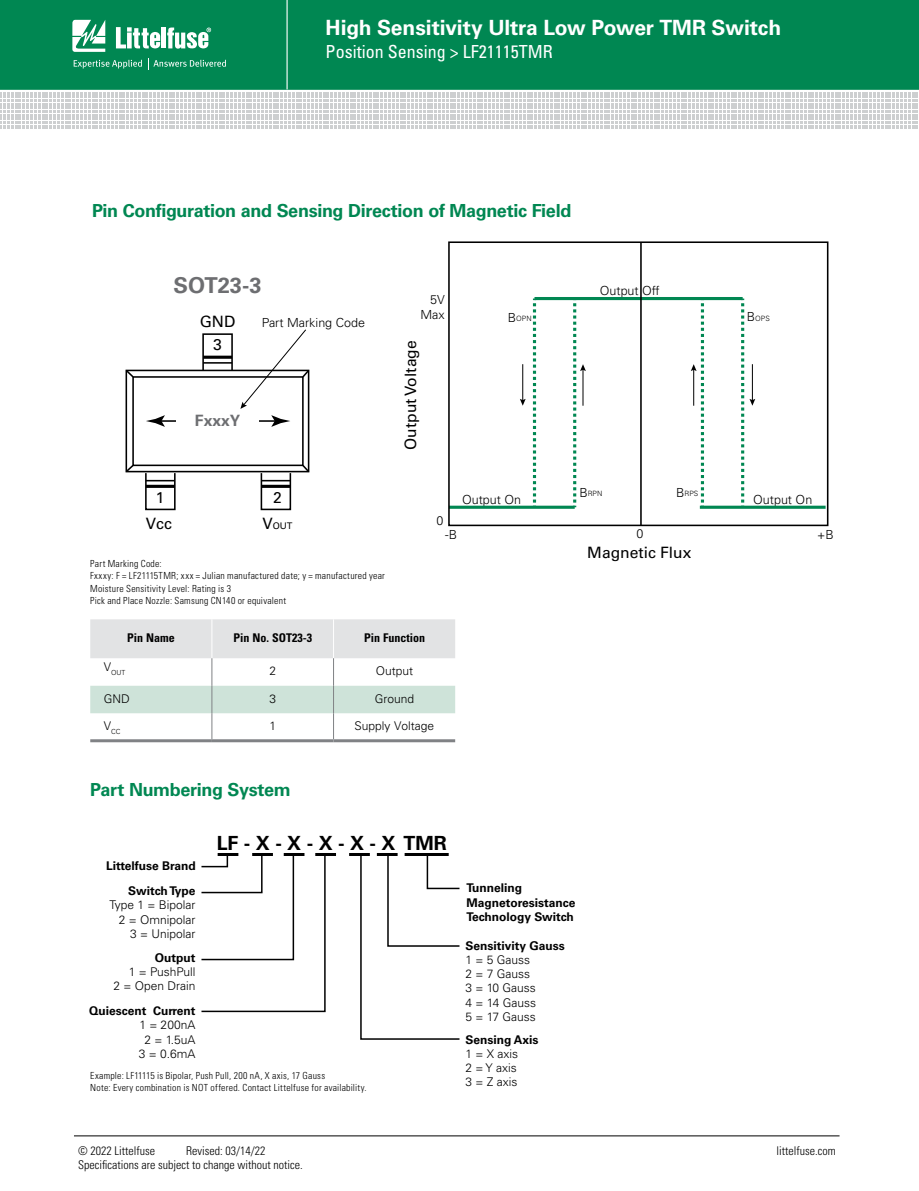
<style>
.page{position:relative;width:919px;height:1191px;background:#fff}
.page>*{position:absolute;margin:0;border:0;box-sizing:border-box;transform-origin:0 0}
.t1{font:700 21.9px "Univers LT Std";color:#6d6e71}
.t2{font:700 21px "Univers LT Std";letter-spacing:-.005em;color:#fff}
.t3{font:700 19.5px "Univers LT Std";color:#000}
.t4{font:700 18px "Univers LT Std";letter-spacing:-.02em;color:#008752}
.t5{font:condensed 18px "Univers LT Std";color:#fff}
.t6{font:15.6px "Univers LT Std";color:#000}
.t7{font:700 15.6px "Univers LT Std";color:#6d6e71}
.t8{font:300 12.45px/15px "Univers LT Std";color:#000;text-align:right}
.t9{font:300 12px/14.2px "Univers LT Std";color:#000;text-align:right}
.t10{font:700 12px/14.4px "Univers LT Std";color:#000;text-align:right}
.t11{font:300 condensed 12px "Univers LT Std";color:#000}
.t12{font:700 condensed 12px "Univers LT Std";color:#000}
.t13{font:300 condensed 9.75px/12.1px "Univers LT Std";letter-spacing:.025em;color:#000}
.t14{font:9.15px "Univers LT Std";color:#000}
.t15{font:300 7.35px "Univers LT Std";color:#000}
.t16{font:300 7.05px "Univers LT Std";color:#000}
.s1{font-size:15.6px}
.s2{font-size:12.45px}
</style>
<div class="page">
<hr style="left:74px;top:1135px;width:765px;height:1px;background:#000">
<div style="left:0;top:0;width:918px;height:90px;background:#008752"></div>
<hr style="left:286px;top:0;width:1px;height:89px;background:#fff">
<svg style="left:72px;top:20px;width:33px;height:32px"></svg>
<div style="left:161px;top:28px;width:5px;height:20px;background:#fff"></div>
<svg style="left:167px;top:28px;width:44px;height:21px"></svg>
<svg style="left:116px;top:27px;width:44px;height:21px"></svg>
<svg style="left:74px;top:60px;width:68px;height:9px"></svg>
<svg style="left:148px;top:58px;width:78px;height:11px"></svg>
<svg style="left:0;top:92px;width:917px;height:35px"></svg>
<hr style="left:315px;top:853px;width:21px;height:3px;background:#000">
<hr style="left:349px;top:853px;width:21px;height:3px;background:#000">
<svg style="left:201px;top:853px;width:125px;height:160px"></svg>
<svg style="left:360px;top:853px;width:100px;height:187px"></svg>
<svg style="left:90px;top:742px;width:365px;height:1px"></svg>
<hr style="left:90px;top:739px;width:122px;height:3px;background:#808285">
<hr style="left:212px;top:739px;width:121px;height:3px;background:#808285">
<hr style="left:333px;top:739px;width:122px;height:3px;background:#808285">
<svg style="left:90px;top:619px;width:365px;height:120px"></svg>
<div style="left:125px;top:370px;width:184px;height:102px;border:2px solid #000"></div>
<div style="left:132px;top:376px;width:171px;height:90px;border:2px solid #000"></div>
<svg style="left:125px;top:369px;width:10px;height:10px"></svg>
<svg style="left:125px;top:463px;width:10px;height:10px"></svg>
<svg style="left:300px;top:463px;width:10px;height:10px"></svg>
<div style="left:202px;top:333px;width:31px;height:38px;border:2px solid #000"></div>
<hr style="left:203px;top:356px;width:29px;height:3px;background:#000">
<hr style="left:203px;top:362px;width:29px;height:2px;background:#000">
<div style="left:145px;top:472px;width:30px;height:38px;border:2px solid #000"></div>
<hr style="left:146px;top:485px;width:29px;height:3px;background:#000">
<svg style="left:146px;top:480px;width:29px;height:1px"></svg>
<div style="left:260px;top:472px;width:31px;height:38px;border:2px solid #000"></div>
<hr style="left:261px;top:485px;width:29px;height:3px;background:#000">
<svg style="left:261px;top:480px;width:29px;height:1px"></svg>
<hr style="left:159px;top:420px;width:118px;height:2px;background:#000">
<svg style="left:146px;top:415px;width:19px;height:12px"></svg>
<svg style="left:271px;top:415px;width:19px;height:12px"></svg>
<svg style="left:240px;top:329px;width:70px;height:80px"></svg>
<div style="left:176px;top:413px;width:83px;height:18px;background:#fff"></div>
<svg style="left:451px;top:505px;width:123px;height:4px"></svg>
<svg style="left:699px;top:505px;width:126px;height:4px"></svg>
<hr style="left:534px;top:297px;width:208px;height:3px;background:#008752">
<svg style="left:533px;top:298px;width:3px;height:209px"></svg>
<div style="left:448px;top:241px;width:380px;height:285px;border:2px solid #000"></div>
<hr style="left:640px;top:242px;width:1px;height:283px;background:#000">
<hr style="left:522px;top:364px;width:1px;height:37px;background:#000">
<svg style="left:520px;top:399px;width:5px;height:7px"></svg>
<svg style="left:741px;top:298px;width:14px;height:209px"></svg>
<svg style="left:573px;top:300px;width:13px;height:207px"></svg>
<svg style="left:690px;top:300px;width:14px;height:207px"></svg>
<h2 class="t2" style="left:325px;top:16px;width:457px">High Sensitivity Ultra Low Power TMR Switch</h2>
<h3 class="t5" style="left:325px;top:40px;width:228px">Position Sensing &gt; LF21115TMR</h3>
<h3 class="t4" style="left:92px;top:200px;width:481px">Pin Configuration and Sensing Direction of Magnetic Field</h3>
<h1 class="t1" style="left:173px;top:273px;width:89px">SOT23-3</h1>
<h3 class="t6" style="left:200px;top:312px;width:37px">GND</h3>
<h3 class="t6" style="left:213px;top:335px;width:10px">3</h3>
<p class="t8" style="left:262px;top:315px;width:105px">Part Marking Code</p>
<h3 class="t7" style="left:195px;top:411px;width:47px">FxxxY</h3>
<h3 class="t6" style="left:156px;top:488px;width:10px">1</h3>
<h3 class="t6" style="left:273px;top:488px;width:10px">2</h3>
<h3 class="t6" style="left:146px;top:514px;width:28px">Vcc</h3>
<p class="t14" style="left:262px;top:521px;width:32px"><span class="s1">V</span>OUT</p>
<p class="t13" style="left:90px;top:558px;width:296px">Part Marking Code:<br>Fxxxy: F = LF21115TMR; xxx = Julian manufactured date; y = manufactured year Moisture Sensitivity Level: Rating is 3<br>Pick and Place Nozzle: Samsung CN140 or equivalent</p>
<p class="t8" style="left:420px;top:292px;width:26px">5V<br>Max</p>
<h3 class="t6" style="left:401px;top:450px;width:111px;rotate:-90deg">Output Voltage</h3>
<p class="t8" style="left:436px;top:513px;width:8px">0</p>
<p class="t8" style="left:599px;top:283px;width:61px">Output Off</p>
<p class="t15" style="left:508px;top:314px;width:25px"><span class="s2">B</span>OPN</p>
<p class="t15" style="left:746px;top:314px;width:24px"><span class="s2">B</span>OPS</p>
<p class="t15" style="left:579px;top:489px;width:24px"><span class="s2">B</span>RPN</p>
<p class="t15" style="left:676px;top:489px;width:24px"><span class="s2">B</span>RPS</p>
<p class="t8" style="left:462px;top:492px;width:61px">Output On</p>
<p class="t8" style="left:753px;top:492px;width:61px">Output On</p>
<p class="t8" style="left:445px;top:527px;width:13px">-B</p>
<p class="t8" style="left:636px;top:526px;width:8px">0</p>
<p class="t8" style="left:817px;top:527px;width:18px">+B</p>
<h3 class="t6" style="left:587px;top:543px;width:106px">Magnetic Flux</h3>
<p class="t12" style="left:127px;top:630px;width:49px">Pin Name</p>
<p class="t12" style="left:233px;top:630px;width:80px">Pin No. SOT23-3</p>
<p class="t12" style="left:364px;top:630px;width:62px">Pin Function</p>
<p class="t16" style="left:104px;top:668px;width:23px"><sup>V</sup>OUT</p>
<p class="t9" style="left:269px;top:664px;width:8px">2</p>
<p class="t9" style="left:376px;top:664px;width:39px">Output</p>
<p class="t9" style="left:104px;top:691px;width:27px">GND</p>
<p class="t9" style="left:269px;top:691px;width:8px">3</p>
<p class="t9" style="left:375px;top:691px;width:41px">Ground</p>
<p class="t16" style="left:104px;top:727px;width:18px"><sup>V</sup>CC</p>
<p class="t9" style="left:269px;top:718px;width:8px">1</p>
<p class="t9" style="left:354px;top:718px;width:81px">Supply Voltage</p>
<h3 class="t4" style="left:90px;top:779px;width:202px">Part Numbering System</h3>
<p class="t10" style="left:106px;top:854px;width:91px;line-height:24.6px">Littelfuse Brand<br>Switch Type</p>
<p class="t9" style="left:110px;top:898px;width:87px">Type 1 = Bipolar<br>2 = Omnipolar<br>3 = Unipolar</p>
<p class="t10" style="left:155px;top:950px;width:42px">Output</p>
<p class="t9" style="left:114px;top:964px;width:83px">1 = PushPull<br>2 = Open Drain</p>
<p class="t10" style="left:89px;top:1003px;width:108px">Quiescent Current</p>
<p class="t9" style="left:139px;top:1018px;width:58px;text-align:center">1 = 200nA<br>2 = 1.5uA<br>3 = 0.6mA</p>
<h3 class="t3" style="left:217px;top:831px;width:232px">LF - X - X - X - X - X TMR</h3>
<p class="t13" style="left:90px;top:1069px;width:278px">Example: LF11115 is Bipolar, Push Pull, 200 nA, X axis, 17 Gauss<br>Note: Every combination is NOT offered. Contact Littelfuse for availability.</p>
<p class="t10" style="left:466px;top:881px;width:110px;text-align:left">Tunneling<br>Magnetoresistance<br>Technology Switch</p>
<p class="t10" style="left:465px;top:938px;width:101px">Sensitivity Gauss</p>
<p class="t9" style="left:465px;top:952px;width:72px;text-align:left">1 = 5 Gauss<br>2 = 7 Gauss<br>3 = 10 Gauss<br>4 = 14 Gauss<br>5 = 17 Gauss</p>
<p class="t10" style="left:465px;top:1032px;width:75px">Sensing Axis</p>
<p class="t9" style="left:465px;top:1046px;width:54px;text-align:justify">1 = X axis 2 = Y axis 3 = Z axis</p>
<p class="t11" style="left:78px;top:1143px;width:78px">© 2022 Littelfuse</p>
<p class="t11" style="left:186px;top:1143px;width:81px">Revised: 03/14/22</p>
<p class="t11" style="left:776px;top:1143px;width:61px">littelfuse.com</p>
<p class="t11" style="left:78px;top:1157px;width:226px">Specifications are subject to change without notice.</p>
</div>
